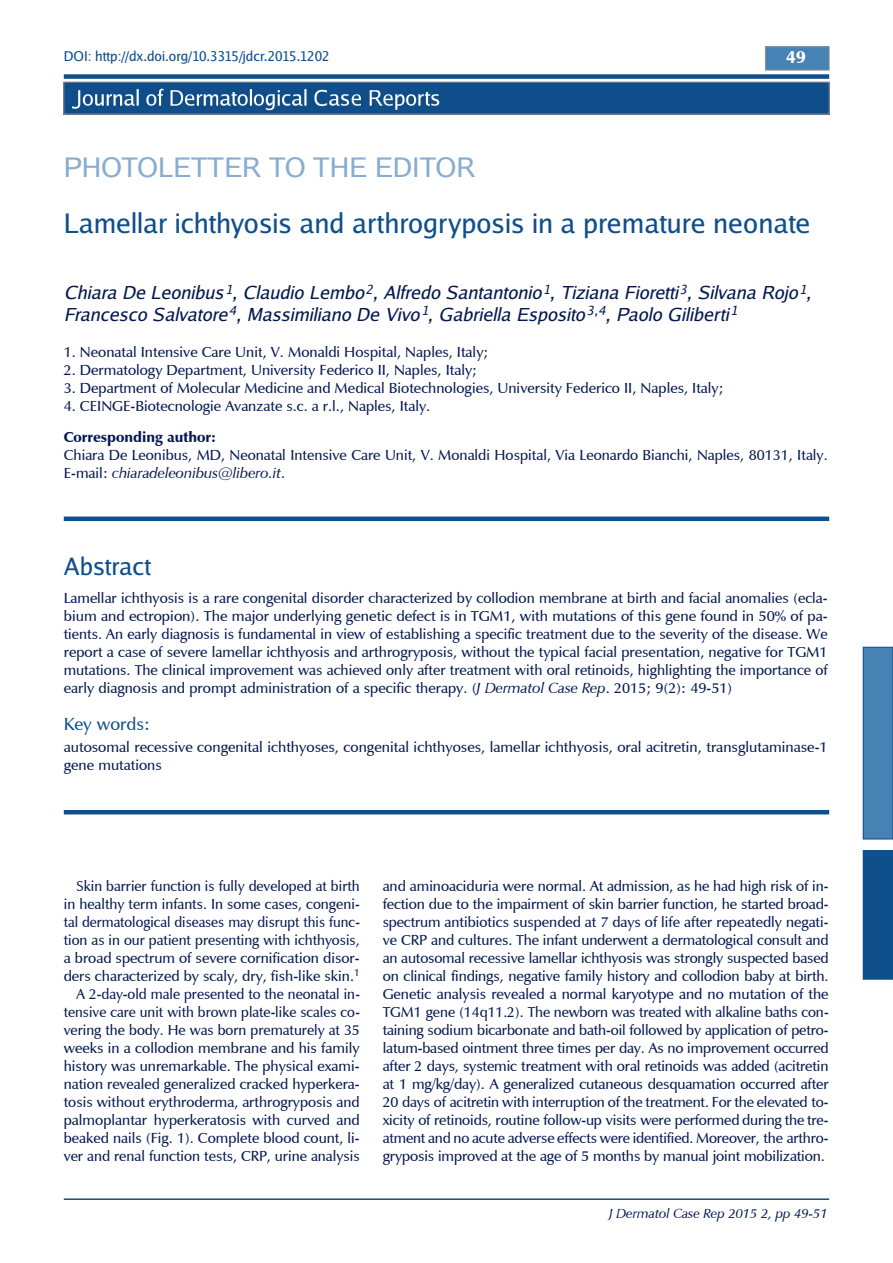
<style>
.page{position:relative;width:893px;height:1263px;background:#fff}
.page>*{position:absolute;margin:0;border:0;box-sizing:border-box;transform-origin:0 0}
.t1{font:27px "Luxi Sans";color:#0f4f8b}
.t2{font:27px "Luxi Sans";color:#87aed1}
.t3{font:24px "Luxi Sans";color:#0f4f8b}
.t4{font:italic 18px/21.6px "Luxi Sans";color:#051950}
.t5{font:18px "Mg Open Cosmetica";color:#0f4f8b}
.t6{font:700 18px "Mg Open Cosmetica";color:#fff}
.t7{font:15px/18px "Mg Open Cosmetica";color:#051950}
.t8{font:15px/18px "Mg Open Cosmetica";color:#051950;text-align:right;scale:.96 1}
.t9{font:700 15px "Mg Open Cosmetica";color:#051950}
.t10{font:13.5px "Luxi Sans";color:#0f4f8b}
.t11{font:italic 13.5px "Mg Open Cosmetica";color:#051950}
.s1{font-style:italic}
</style>
<div class="page">
<img style="left:66px;top:84px;width:761px;height:28px">
<div style="left:64px;top:82px;width:765px;height:32px;border:1px solid #969696"></div>
<hr style="left:64px;top:1198px;width:765px;height:2px;background:#0f4f8b">
<div style="left:863px;top:850px;width:30px;height:129px;background:#0f4f8b"></div>
<div style="left:863px;top:647px;width:30px;height:192px;background:#4682b4"></div>
<div style="left:863px;top:647px;width:30px;height:192px;border:1px solid #0f4f8b"></div>
<div style="left:64px;top:516px;width:765px;height:5px;background:#0f4f8b"></div>
<div style="left:64px;top:74px;width:765px;height:5px;background:#0f4f8b"></div>
<div style="left:765px;top:47px;width:64px;height:23px;background:#4682b4"></div>
<div style="left:765px;top:47px;width:64px;height:23px;border:1px solid #969696"></div>
<hr style="left:64px;top:810px;width:765px;height:4px;background:#0f4f8b">
<p class="t10" style="left:64px;top:52px;width:267px">DOI: http://dx.doi.org/10.3315/jdcr.2015.1202</p>
<p class="t6" style="left:786px;top:46px;width:21px">49</p>
<h1 class="t2" style="left:64px;top:157px;width:414px">PHOTOLETTER TO THE EDITOR</h1>
<h1 class="t1" style="left:64px;top:214px;width:748px">Lamellar ichthyosis and arthrogryposis in a premature neonate</h1>
<p class="t4" style="left:64px;top:284px;width:749px">Chiara De Leonibus<sup>1</sup>, Claudio Lembo<sup>2</sup>, Alfredo Santantonio<sup>1</sup>, Tiziana Fioretti<sup>3</sup>, Silvana Rojo<sup>1</sup>,<br>Francesco Salvatore<sup>4</sup>, Massimiliano De Vivo<sup>1</sup>, Gabriella Esposito<sup>3,4</sup>, Paolo Giliberti<sup>1</sup></p>
<p class="t7" style="left:64px;top:343px;width:426px">1. Neonatal Intensive Care Unit, V. Monaldi Hospital, Naples, Italy;</p>
<p class="t7" style="left:64px;top:361px;width:415px">2. Dermatology Department, University Federico II, Naples, Italy;</p>
<p class="t7" style="left:64px;top:379px;width:661px">3. Department of Molecular Medicine and Medical Biotechnologies, University Federico II, Naples, Italy;</p>
<p class="t7" style="left:64px;top:397px;width:368px">4. CEINGE-Biotecnologie Avanzate s.c. a r.l., Naples, Italy.</p>
<p class="t9" style="left:64px;top:428px;width:154px">Corresponding author:</p>
<p class="t7" style="left:64px;top:446px;width:765px">Chiara De Leonibus, MD, Neonatal Intensive Care Unit, V. Monaldi Hospital, Via Leonardo Bianchi, Naples, 80131, Italy.<br>E-mail: <span class="s1">chiaradeleonibus@libero.it</span>.</p>
<h2 class="t3" style="left:64px;top:558px;width:89px">Abstract</h2>
<p class="t7" style="left:64px;top:589px;width:765px;text-align:justify">Lamellar ichthyosis is a rare congenital disorder characterized by collodion membrane at birth and facial anomalies (ecla&shy;bium and ectropion). The major underlying genetic defect is in TGM1, with mutations of this gene found in 50% of pa&shy;tients. An early diagnosis is fundamental in view of establishing a specific treatment due to the severity of the disease. We report a case of severe lamellar ichthyosis and arthrogryposis, without the typical facial presentation, negative for TGM1 mutations. The clinical improvement was achieved only after treatment with oral retinoids, highlighting the importance of early diagnosis and prompt administration of a specific therapy. (<span class="s1">J Dermatol Case Rep</span>. 2015; 9(2): 49-51)</p>
<p class="t5" style="left:64px;top:714px;width:88px">Key words:</p>
<p class="t7" style="left:64px;top:738px;width:765px">autosomal recessive congenital ichthyoses, congenital ichthyoses, lamellar ichthyosis, oral acitretin, transglutaminase-1 gene mutations</p>
<p class="t8" style="left:64px;top:877px;width:310px">Skin barrier function is fully developed at birth in healthy term infants. In some cases, congeni&shy;tal dermatological diseases may disrupt this func&shy;tion as in our patient presenting with ichthyosis, a broad spectrum of severe cornification disor&shy;ders characterized by scaly, dry, fish-like skin.<sup>1<br></sup>A 2-day-old male presented to the neonatal in&shy;tensive care unit with brown plate-like scales co&shy;vering the body. He was born prematurely at 35 weeks in a collodion membrane and his family history was unremarkable. The physical exami&shy;nation revealed generalized cracked hyperkera&shy;tosis without erythroderma, arthrogryposis and palmoplantar hyperkeratosis with curved and beaked nails (Fig. 1). Complete blood count, li&shy;ver and renal function tests, CRP, urine analysis</p>
<p class="t7" style="left:383px;top:877px;width:448px;text-align:justify">and aminoaciduria were normal. At admission, as he had high risk of in&shy;fection due to the impairment of skin barrier function, he started broad&shy;spectrum antibiotics suspended at 7 days of life after repeatedly negati&shy;ve CRP and cultures. The infant underwent a dermatological consult and an autosomal recessive lamellar ichthyosis was strongly suspected based on clinical findings, negative family history and collodion baby at birth.<br>Genetic analysis revealed a normal karyotype and no mutation of the TGM1 gene (14q11.2). The newborn was treated with alkaline baths con&shy;taining sodium bicarbonate and bath-oil followed by application of petro&shy;latum-based ointment three times per day. As no improvement occurred after 2 days, systemic treatment with oral retinoids was added (acitretin at 1 mg/kg/day). A generalized cutaneous desquamation occurred after 20 days of acitretin with interruption of the treatment. For the elevated to&shy;xicity of retinoids, routine follow-up visits were performed during the tre&shy;atment and no acute adverse effects were identified. Moreover, the arthro&shy;gryposis improved at the age of 5 months by manual joint mobilization.</p>
<p class="t11" style="left:609px;top:1205px;width:220px">J Dermatol Case Rep 2015 2, pp 49-51</p>
</div>
